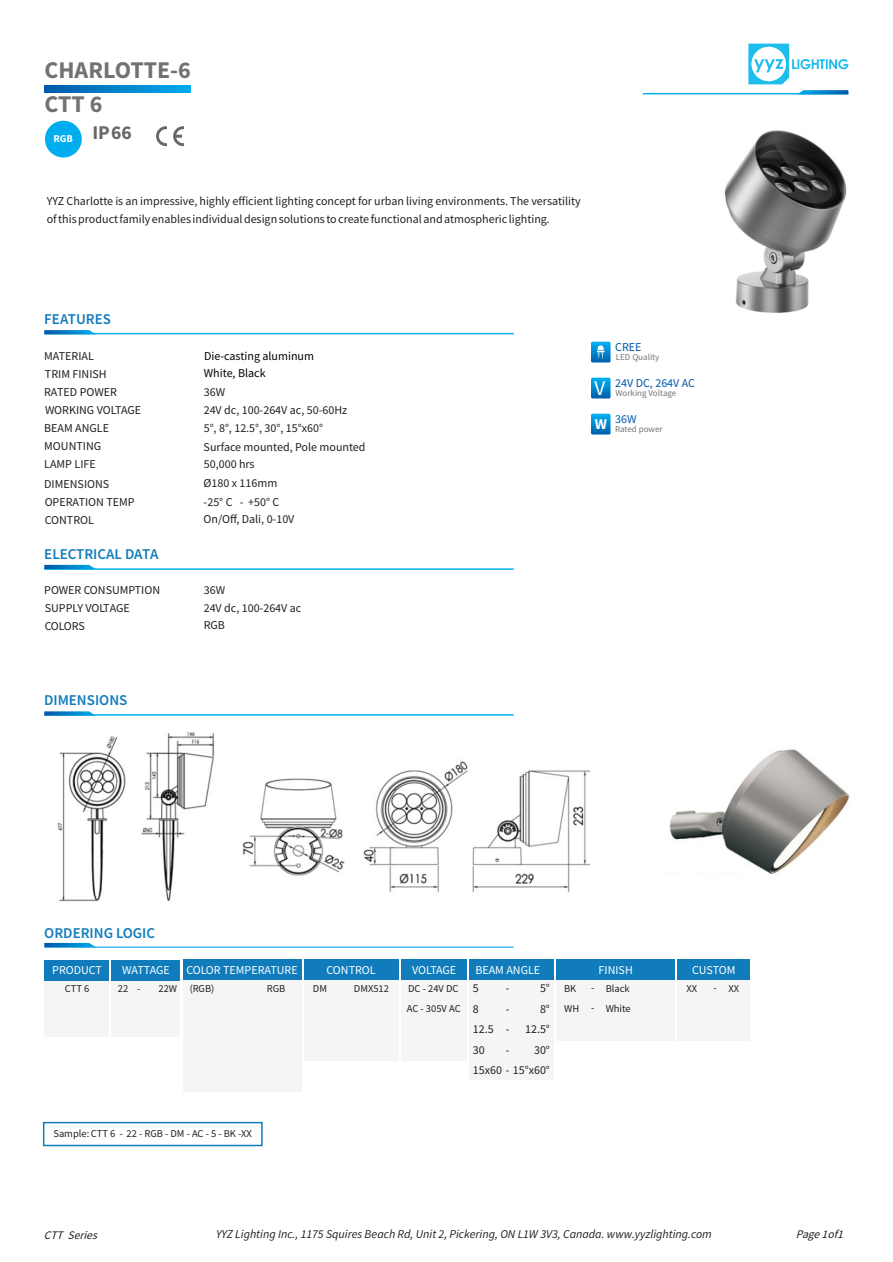
<style>
.page{position:relative;width:893px;height:1262px;background:#fff}
.page>*{position:absolute;margin:0;border:0;box-sizing:border-box;transform-origin:0 0}
.t1{font:700 24px/34px "Source Sans Pro";color:#737273}
.t2{font:21px "Source Sans Pro";color:#fff}
.t3{font:700 19.5px "Source Sans Pro";color:#696869}
.t4{font:600 15px "Source Sans Pro";color:#107cbc}
.t5{font:12px/20.4px "Source Sans Pro";color:#231f20}
.t6{font:italic 12px "Source Sans Pro";color:#231f20}
.t7{font:12px "Source Sans Pro";color:#fff}
.t8{font:12px/17.1px "Source Sans Pro";color:#020203}
.t9{font:12px "Source Sans Pro";color:#0059aa}
.t10{font:italic 11.55px "Source Sans Pro";color:#231f20}
.t11{font:10.5px/19.5px "Source Sans Pro";color:#231f20}
.t12{font:9px "Source Sans Pro";color:#767677}
</style>
<div class="page">
<div style="left:182px;top:980px;width:119px;height:111px;background:#f5f5f5"></div>
<img style="left:57px;top:731px;width:534px;height:171px">
<svg style="left:748px;top:44px;width:100px;height:40px"></svg>
<hr style="left:643px;top:93px;width:205px;height:1px;background:#00aeef">
<hr style="left:44px;top:333px;width:469px;height:1px;background:#00aeef">
<svg style="left:44px;top:330px;width:52px;height:4px"></svg>
<hr style="left:44px;top:568px;width:469px;height:2px;background:#00aeef">
<svg style="left:44px;top:565px;width:52px;height:4px"></svg>
<svg style="left:796px;top:90px;width:52px;height:4px"></svg>
<div style="left:591px;top:342px;width:19px;height:20px;background:linear-gradient(to bottom,#00aff0,#0065b1);border-radius:2px"></div>
<svg style="left:597px;top:345px;width:7px;height:14px"></svg>
<div style="left:591px;top:378px;width:19px;height:20px;background:linear-gradient(to bottom,#00aff0,#0065b1);border-radius:2px"></div>
<div style="left:591px;top:414px;width:19px;height:20px;background:linear-gradient(to bottom,#00aff0,#0065b1);border-radius:2px"></div>
<svg style="left:156px;top:126px;width:11px;height:20px"></svg>
<svg style="left:173px;top:126px;width:11px;height:20px"></svg>
<div style="left:45px;top:121px;width:37px;height:36px;background:#00aeef;border-radius:50%"></div>
<svg style="left:45px;top:85px;width:146px;height:8px"></svg>
<hr style="left:44px;top:714px;width:469px;height:1px;background:#00aeef">
<svg style="left:44px;top:711px;width:52px;height:4px"></svg>
<hr style="left:44px;top:946px;width:469px;height:2px;background:#45bcec">
<svg style="left:44px;top:943px;width:52px;height:4px"></svg>
<div style="left:43px;top:1121px;width:220px;height:25px;border:2px solid #107cbc"></div>
<div style="left:304px;top:980px;width:94px;height:80px;background:#f5f5f5"></div>
<div style="left:112px;top:980px;width:68px;height:57px;background:#f5f5f5"></div>
<div style="left:44px;top:980px;width:65px;height:57px;background:#f5f5f5"></div>
<div style="left:304px;top:959px;width:94px;height:21px;background:#107cbc"></div>
<div style="left:112px;top:959px;width:68px;height:21px;background:#107cbc"></div>
<div style="left:44px;top:959px;width:65px;height:21px;background:#107cbc"></div>
<div style="left:401px;top:959px;width:65px;height:21px;background:#107cbc"></div>
<div style="left:401px;top:980px;width:65px;height:80px;background:#f5f5f5"></div>
<div style="left:469px;top:959px;width:84px;height:21px;background:#107cbc"></div>
<div style="left:556px;top:959px;width:119px;height:21px;background:#107cbc"></div>
<div style="left:677px;top:959px;width:72px;height:21px;background:#107cbc"></div>
<div style="left:469px;top:980px;width:84px;height:99px;background:#f5f5f5"></div>
<div style="left:556px;top:980px;width:119px;height:60px;background:#f5f5f5"></div>
<div style="left:677px;top:980px;width:72px;height:60px;background:#f5f5f5"></div>
<div style="left:182px;top:959px;width:119px;height:21px;background:#107cbc"></div>
<img style="left:669px;top:749px;width:181px;height:125px">
<img style="left:725px;top:130px;width:122px;height:183px">
<h1 class="t1" style="left:44px;top:55px;width:148px">CHARLOTTE-6<br>CTT 6</h1>
<h3 class="t3" style="left:53px;top:124px;width:80px"><sub>RGB</sub> IP66</h3>
<p class="t5" style="left:47px;top:193px;width:535px;line-height:18px">YYZ Charlotte is an impressive, highly efficient lighting concept for urban living environments. The versatility of this product family enables individual design solutions to create functional and atmospheric lighting.</p>
<p class="t4" style="left:44px;top:313px;width:68px">FEATURES</p>
<p class="t5" style="left:44px;top:348px;width:64px;line-height:18px">MATERIAL<br>TRIM FINISH</p>
<p class="t8" style="left:204px;top:349px;width:112px">Die-casting aluminum<br>White, Black</p>
<p class="t5" style="left:45px;top:400px;width:98px">WORKING VOLTAGE</p>
<p class="t5" style="left:44px;top:383px;width:74px">RATED POWER</p>
<p class="t5" style="left:44px;top:419px;width:66px">BEAM ANGLE</p>
<p class="t5" style="left:44px;top:455px;width:53px">LAMP LIFE</p>
<p class="t5" style="left:204px;top:383px;width:23px">36W</p>
<p class="t5" style="left:204px;top:400px;width:145px">24V dc, 100-264V ac, 50-60Hz</p>
<p class="t5" style="left:204px;top:419px;width:121px">5°, 8°, 12.5°, 30°, 15°x60°</p>
<p class="t5" style="left:44px;top:437px;width:58px">MOUNTING</p>
<p class="t5" style="left:204px;top:438px;width:163px">Surface mounted, Pole mounted</p>
<p class="t5" style="left:204px;top:454px;width:52px">50,000 hrs</p>
<p class="t5" style="left:44px;top:476px;width:92px;line-height:18px">DIMENSIONS<br>OPERATION TEMP</p>
<p class="t5" style="left:203px;top:474px;width:77px;line-height:19.2px">Ø180 x 116mm -25° C - +50° C</p>
<p class="t5" style="left:45px;top:510px;width:51px">CONTROL</p>
<p class="t5" style="left:203px;top:510px;width:92px">On/Off, Dali, 0-10V</p>
<p class="t4" style="left:44px;top:547px;width:116px">ELECTRICAL DATA</p>
<p class="t5" style="left:44px;top:582px;width:117px;line-height:18px">POWER CONSUMPTION<br>SUPPLY VOLTAGE<br>COLORS</p>
<p class="t5" style="left:204px;top:581px;width:23px">36W</p>
<p class="t5" style="left:204px;top:600px;width:99px;line-height:17.2px">24V dc, 100-264V ac<br>RGB</p>
<p class="t4" style="left:44px;top:694px;width:85px">DIMENSIONS</p>
<p class="t4" style="left:44px;top:926px;width:112px">ORDERING LOGIC</p>
<p class="t9" style="left:615px;top:342px;width:28px">CREE</p>
<p class="t12" style="left:616px;top:353px;width:45px">LED Quality</p>
<p class="t9" style="left:615px;top:378px;width:81px">24V DC, 264V AC</p>
<h2 class="t2" style="left:594px;top:379px;width:12px">V</h2>
<p class="t12" style="left:615px;top:389px;width:62px">Working Voltage</p>
<p class="t9" style="left:615px;top:414px;width:23px">36W</p>
<p class="t12" style="left:594px;top:425px;width:69px"><sup>W</sup> Rated power</p>
<p class="t7" style="left:52px;top:965px;width:51px">PRODUCT</p>
<p class="t7" style="left:412px;top:964px;width:45px">VOLTAGE</p>
<p class="t7" style="left:475px;top:964px;width:66px">BEAM ANGLE</p>
<p class="t7" style="left:598px;top:964px;width:36px">FINISH</p>
<p class="t7" style="left:692px;top:964px;width:45px">CUSTOM</p>
<p class="t11" style="left:591px;top:979px;width:5px">-</p>
<p class="t11" style="left:713px;top:979px;width:5px">-</p>
<p class="t11" style="left:591px;top:998px;width:5px">-</p>
<p class="t7" style="left:122px;top:965px;width:49px">WATTAGE</p>
<p class="t7" style="left:186px;top:964px;width:113px">COLOR TEMPERATURE</p>
<p class="t7" style="left:326px;top:964px;width:51px">CONTROL</p>
<p class="t5" style="left:505px;top:979px;width:5px;text-align:justify">- - - -</p>
<p class="t5" style="left:525px;top:979px;width:26px;text-align:right">5°<br>8°<br>12.5°<br>30°</p>
<p class="t11" style="left:190px;top:979px;width:26px">(RGB)</p>
<p class="t11" style="left:267px;top:980px;width:20px">RGB</p>
<p class="t5" style="left:473px;top:979px;width:78px">5<br>8<br>12.5<br>30<br>15x60 - 15°x60°</p>
<p class="t11" style="left:313px;top:979px;width:16px">DM</p>
<p class="t11" style="left:354px;top:979px;width:37px">DMX512</p>
<p class="t11" style="left:605px;top:980px;width:26px">Black</p>
<p class="t11" style="left:728px;top:980px;width:12px">XX</p>
<p class="t11" style="left:605px;top:999px;width:27px">White</p>
<p class="t11" style="left:407px;top:979px;width:55px">DC - 24V DC<br>AC - 305V AC</p>
<p class="t11" style="left:564px;top:979px;width:14px">BK</p>
<p class="t11" style="left:686px;top:979px;width:12px">XX</p>
<p class="t11" style="left:564px;top:999px;width:17px">WH</p>
<p class="t11" style="left:65px;top:980px;width:26px">CTT 6</p>
<p class="t11" style="left:118px;top:980px;width:24px">22 -</p>
<p class="t11" style="left:158px;top:980px;width:20px">22W</p>
<p class="t11" style="left:53px;top:1124px;width:200px">Sample: CTT 6 - 22 - RGB - DM - AC - 5 - BK -XX</p>
<p class="t10" style="left:44px;top:1230px;width:57px">CTT Series</p>
<p class="t6" style="left:216px;top:1228px;width:497px">YYZ Lighting Inc., 1175 Squires Beach Rd, Unit 2, Pickering, ON L1W 3V3, Canada. www.yyzlighting.com</p>
<p class="t10" style="left:796px;top:1229px;width:51px">Page1of1</p>
</div>
